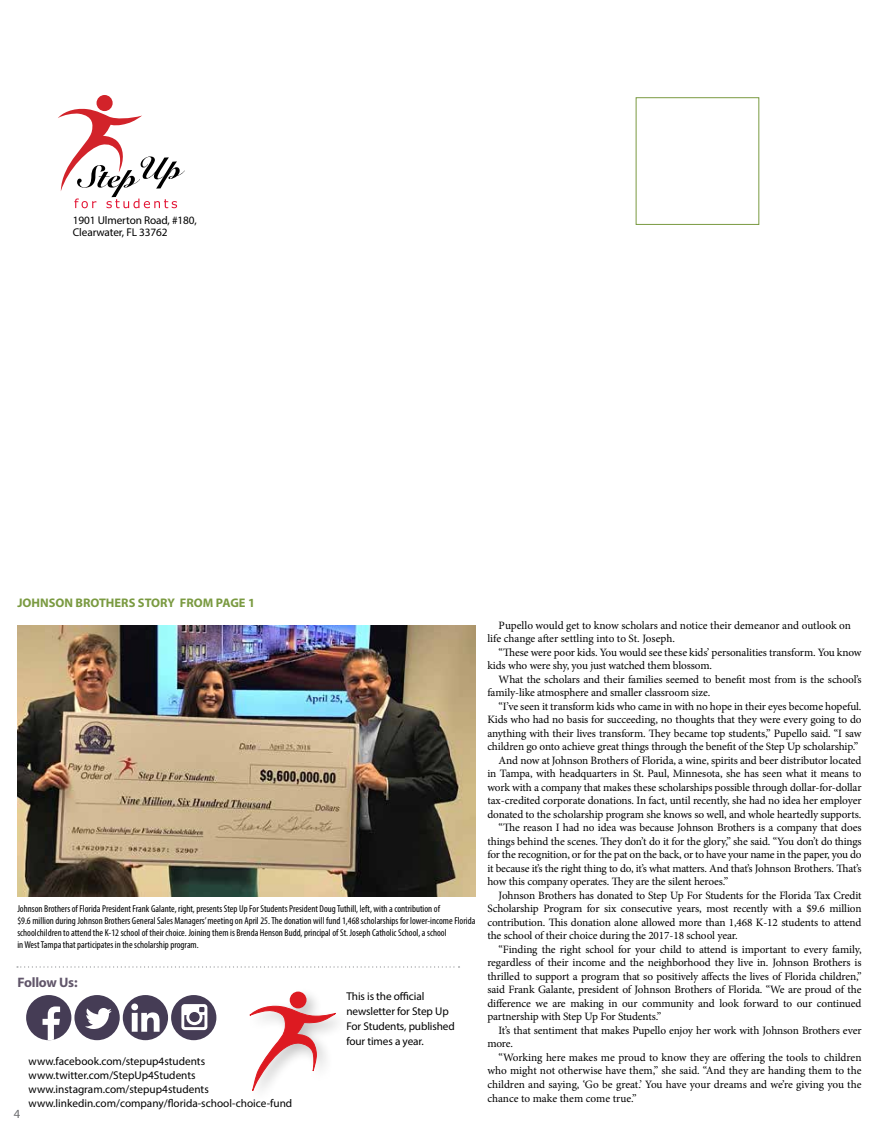
<style>
.page{position:relative;width:878px;height:1148px;background:#fff}
.page>*{position:absolute;margin:0;border:0;box-sizing:border-box;transform-origin:0 0}
.t1{font:700 13.75px "Myriad Pro";letter-spacing:-.02em;color:#61566a}
.t2{font:700 12.5px "Myriad Pro";color:#7a9a41}
.t3{font:12.5px "Myriad Pro";color:#6b6c6f}
.t4{font:11.25px/13.5px "Minion Pro";letter-spacing:-.01em;color:#000}
.t5{font:11.25px/13.8px "Myriad Pro";letter-spacing:-.005em;color:#000}
.t6{font:condensed 10px/12px "Myriad Pro";color:#000}
</style>
<div class="page">
<div style="left:635px;top:97px;width:124px;height:128px;border:1px solid #7a9a41"></div>
<svg style="left:58px;top:108px;width:127px;height:100px"></svg>
<div style="left:96px;top:95px;width:17px;height:16px;background:#d2232a;border-radius:50%"></div>
<div style="left:26px;top:995px;width:45px;height:45px;background:#453c55;border-radius:50%"></div>
<svg style="left:43px;top:1006px;width:17px;height:34px"></svg>
<div style="left:74px;top:995px;width:46px;height:45px;background:#453c55;border-radius:50%"></div>
<svg style="left:85px;top:1008px;width:27px;height:21px"></svg>
<div style="left:171px;top:995px;width:45px;height:45px;background:#453c55;border-radius:50%"></div>
<svg style="left:181px;top:1004px;width:26px;height:26px"></svg>
<div style="left:290px;top:991px;width:16px;height:17px;background:#dd1a21;border-radius:50%"></div>
<svg style="left:249px;top:1006px;width:87px;height:85px"></svg>
<div style="left:123px;top:995px;width:45px;height:45px;background:#453c55;border-radius:50%"></div>
<svg style="left:131px;top:1003px;width:28px;height:28px"></svg>
<svg style="left:17px;top:966px;width:442px;height:1px"></svg>
<img style="left:17px;top:625px;width:458px;height:271px">
<p class="t5" style="left:73px;top:214px;width:126px;line-height:12.5px">1901 Ulmerton Road, #180,<br>Clearwater, FL 33762</p>
<p class="t2" style="left:17px;top:594px;width:239px">JOHNSON BROTHERS STORY FROM PAGE 1</p>
<p class="t6" style="left:17px;top:902px;width:459px">Johnson Brothers of Florida President Frank Galante, right, presents Step Up For Students President Doug Tuthill, left, with a contribution of<br>$9.6 million during Johnson Brothers General Sales Managers’ meeting on April 25. The donation will fund 1,468 scholarships for lower-income Florida schoolchildren to attend the K-12 school of their choice. Joining them is Brenda Henson Budd, principal of St. Joseph Catholic School, a school<br>in West Tampa that participates in the scholarship program.</p>
<p class="t1" style="left:17px;top:973px;width:62px">Follow Us:</p>
<p class="t3" style="left:14px;top:1106px;width:8px">4</p>
<p class="t5" style="left:29px;top:1054px;width:265px">www.facebook.com/stepup4students www.twitter.com/StepUp4Students www.instagram.com/stepup4students www.linkedin.com/company/florida-school-choice-fund</p>
<p class="t5" style="left:346px;top:988px;width:110px;line-height:15px">This is the official newsletter for Step Up<br>For Students, published four times a year.</p>
<p class="t4" style="left:487px;top:618px;width:365px;text-indent:11px">Pupello would get to know scholars and notice their demeanor and outlook on life change after settling into to St. Joseph.</p>
<p class="t4" style="left:487px;top:645px;width:375px;text-indent:11px">“These were poor kids. You would see these kids’ personalities transform. You know kids who were shy, you just watched them blossom.</p>
<p class="t4" style="left:487px;top:672px;width:375px;text-indent:11px">What the scholars and their families seemed to benefit most from is the school’s family-like atmosphere and smaller classroom size.</p>
<p class="t4" style="left:498px;top:699px;width:364px">“I’ve seen it transform kids who came in with no hope in their eyes become hopeful.</p>
<p class="t4" style="left:487px;top:713px;width:375px">Kids who had no basis for succeeding, no thoughts that they were every going to do</p>
<p class="t4" style="left:487px;top:726px;width:375px">anything with their lives transform. They became top students,” Pupello said. “I saw</p>
<p class="t4" style="left:487px;top:740px;width:372px">children go onto achieve great things through the benefit of the Step Up scholarship.”</p>
<p class="t4" style="left:498px;top:753px;width:364px">And now at Johnson Brothers of Florida, a wine, spirits and beer distributor located</p>
<p class="t4" style="left:487px;top:767px;width:375px">in Tampa, with headquarters in St. Paul, Minnesota, she has seen what it means to</p>
<p class="t4" style="left:487px;top:780px;width:375px">work with a company that makes these scholarships possible through dollar-for-dollar</p>
<p class="t4" style="left:487px;top:794px;width:375px">tax-credited corporate donations. In fact, until recently, she had no idea her employer</p>
<p class="t4" style="left:487px;top:807px;width:375px">donated to the scholarship program she knows so well, and whole heartedly supports.</p>
<p class="t4" style="left:498px;top:821px;width:364px">“The reason I had no idea was because Johnson Brothers is a company that does</p>
<p class="t4" style="left:487px;top:834px;width:375px">things behind the scenes. They don’t do it for the glory,” she said. “You don’t do things</p>
<p class="t4" style="left:487px;top:848px;width:375px">for the recognition, or for the pat on the back, or to have your name in the paper, you do</p>
<p class="t4" style="left:487px;top:861px;width:375px">it because it’s the right thing to do, it’s what matters. And that’s Johnson Brothers. That’s</p>
<p class="t4" style="left:487px;top:875px;width:242px">how this company operates. They are the silent heroes.”</p>
<p class="t4" style="left:498px;top:888px;width:364px">Johnson Brothers has donated to Step Up For Students for the Florida Tax Credit</p>
<p class="t4" style="left:487px;top:902px;width:375px">Scholarship Program for six consecutive years, most recently with a $9.6 million</p>
<p class="t4" style="left:487px;top:915px;width:375px">contribution. This donation alone allowed more than 1,468 K-12 students to attend</p>
<p class="t4" style="left:487px;top:929px;width:252px">the school of their choice during the 2017-18 school year.</p>
<p class="t4" style="left:498px;top:942px;width:364px">“Finding the right school for your child to attend is important to every family,</p>
<p class="t4" style="left:487px;top:956px;width:375px">regardless of their income and the neighborhood they live in. Johnson Brothers is</p>
<p class="t4" style="left:487px;top:969px;width:375px">thrilled to support a program that so positively affects the lives of Florida children,”</p>
<p class="t4" style="left:487px;top:983px;width:375px">said Frank Galante, president of Johnson Brothers of Florida. “We are proud of the</p>
<p class="t4" style="left:487px;top:996px;width:375px">difference we are making in our community and look forward to our continued</p>
<p class="t4" style="left:487px;top:1010px;width:175px">partnership with Step Up For Students.”</p>
<p class="t4" style="left:498px;top:1023px;width:364px">It’s that sentiment that makes Pupello enjoy her work with Johnson Brothers ever</p>
<p class="t4" style="left:487px;top:1037px;width:27px">more.</p>
<p class="t4" style="left:498px;top:1050px;width:364px">“Working here makes me proud to know they are offering the tools to children</p>
<p class="t4" style="left:487px;top:1064px;width:375px">who might not otherwise have them,” she said. “And they are handing them to the</p>
<p class="t4" style="left:487px;top:1077px;width:375px">children and saying, ‘Go be great.’ You have your dreams and we’re giving you the</p>
<p class="t4" style="left:487px;top:1091px;width:151px">chance to make them come true.”</p>
</div>
